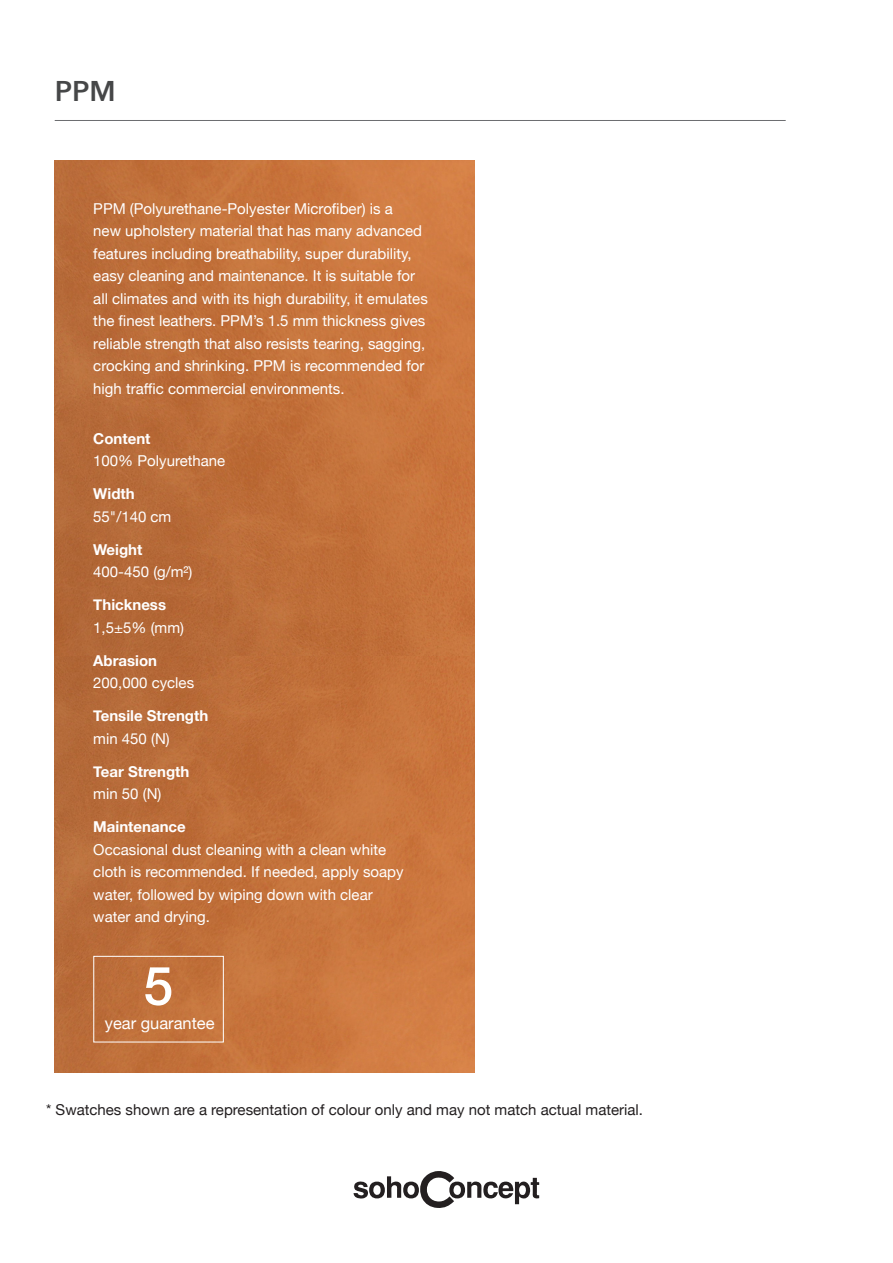
<style>
.page{position:relative;width:893px;height:1263px;background:#fff}
.page>*{position:absolute;margin:0;border:0;box-sizing:border-box;transform-origin:0 0}
.t1{font:500 53.4px "Helvetica Neue";color:#fff}
.t2{font:600 28.5px "Avenir Next";color:#464748}
.t3{font:16.5px "Helvetica Neue";color:#fff}
.t4{font:15px/22.5px "Helvetica Neue";color:#fff}
.t5{font:15px "Helvetica Neue";color:#231f20}
.t6{font:700 15px "Helvetica Neue";color:#fff}
.s1{font-weight:700}
</style>
<div class="page">
<img style="left:54px;top:161px;width:420px;height:496px">
<img style="left:54px;top:657px;width:420px;height:416px">
<svg style="left:354px;top:1171px;width:185px;height:37px"></svg>
<hr style="left:55px;top:120px;width:731px;height:1px;background:#6c6d70">
<div style="left:93px;top:956px;width:131px;height:86px;border:1px solid #fff"></div>
<p class="t2" style="left:55px;top:66px;width:62px">PPM</p>
<p class="t4" style="left:93px;top:198px;width:336px">PPM (Polyurethane-Polyester Microfiber) is a<br>new upholstery material that has many advanced features including breathability, super durability, easy cleaning and maintenance. It is suitable for all climates and with its high durability, it emulates the finest leathers. PPM’s 1.5 mm thickness gives reliable strength that also resists tearing, sagging, crocking and shrinking. PPM is recommended for high traffic commercial environments.</p>
<p class="t4" style="left:93px;top:428px;width:133px"><span class="s1">Content<br></span>100% Polyurethane</p>
<p class="t4" style="left:93px;top:483px;width:80px"><span class="s1">Width<br></span>55"/140 cm</p>
<p class="t4" style="left:93px;top:539px;width:101px"><span class="s1">Weight<br></span>400-450 (g/m²)</p>
<p class="t6" style="left:93px;top:593px;width:74px">Thickness</p>
<p class="t4" style="left:93px;top:617px;width:92px">1,5±5% (mm)</p>
<p class="t4" style="left:93px;top:650px;width:102px"><span class="s1">Abrasion<br></span>200,000 cycles</p>
<p class="t6" style="left:93px;top:704px;width:117px">Tensile Strength</p>
<p class="t4" style="left:93px;top:728px;width:78px">min 450 (N)</p>
<p class="t6" style="left:93px;top:759px;width:98px">Tear Strength</p>
<p class="t4" style="left:93px;top:783px;width:70px">min 50 (N)</p>
<p class="t4" style="left:93px;top:816px;width:294px"><span class="s1">Maintenance<br></span>Occasional dust cleaning with a clean white</p>
<p class="t4" style="left:93px;top:861px;width:312px">cloth is recommended. If needed, apply soapy</p>
<p class="t4" style="left:93px;top:884px;width:281px">water, followed by wiping down with clear</p>
<p class="t4" style="left:93px;top:906px;width:118px">water and drying.</p>
<p class="t1" style="left:143px;top:943px;width:31px">5</p>
<p class="t3" style="left:105px;top:1011px;width:111px">year guarantee</p>
<p class="t5" style="left:46px;top:1099px;width:598px">* Swatches shown are a representation of colour only and may not match actual material.</p>
</div>
